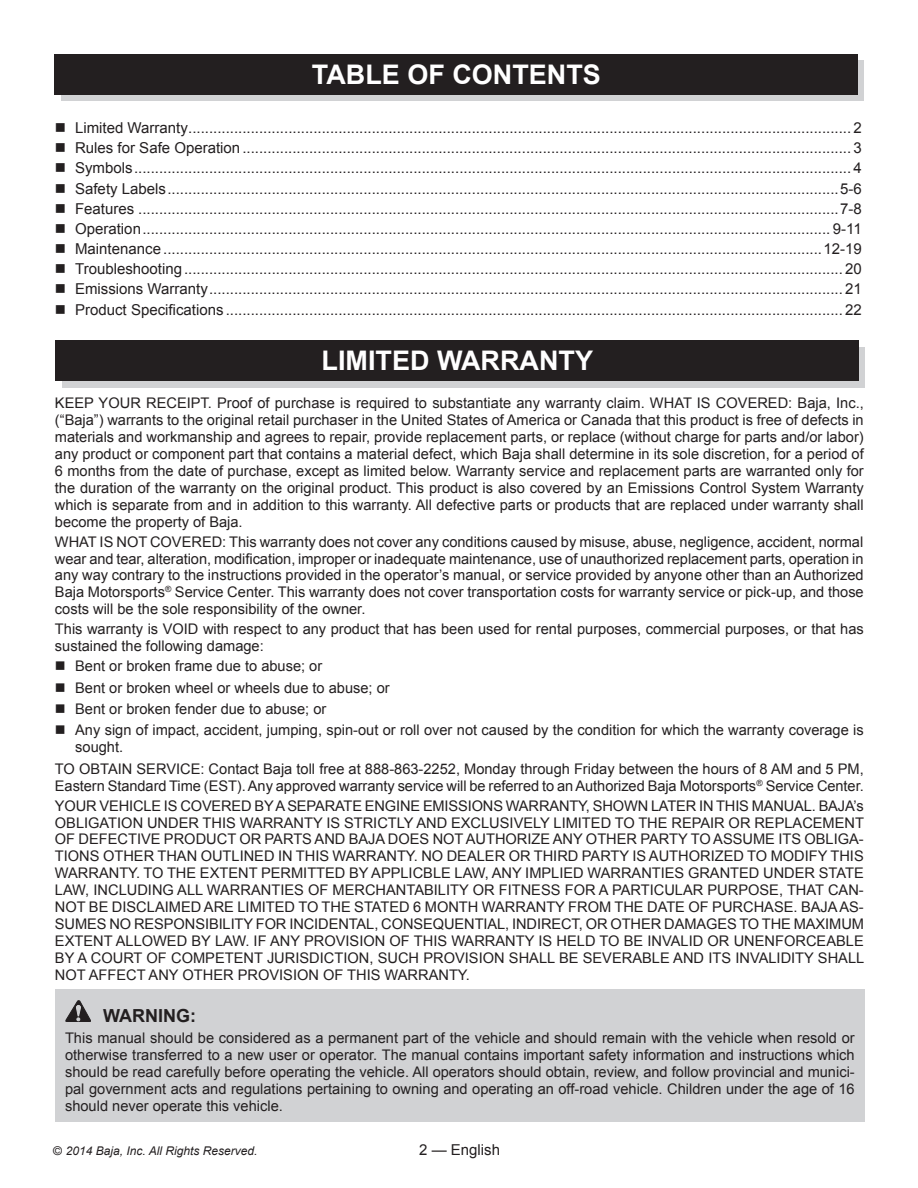
<style>
.page{position:relative;width:918px;height:1188px;background:#fff}
.page>*{position:absolute;margin:0;border:0;box-sizing:border-box;transform-origin:0 0}
.HEADING{font:700 27px "Arial";color:#fff}
.Warning{font:700 18px "Arial";color:#231f20}
.step{font:15px "Arial";color:#231f20}
.Body_text{font:14.7px/16.8px "Arial";color:#231f20;text-align:justify}
.Warning_Text{font:14.7px/16.8px "Arial";color:#231f20;text-align:justify}
.bullet{font:14.7px/16.8px "Arial";color:#231f20}
.t1{font:italic 12px "Arial";color:#231f20}
.s1{font-family:"Helvetica Neue";font-style:normal}
</style>
<div class="page">
<div style="left:61px;top:61px;width:803px;height:40px;background:linear-gradient(to right,#d1d2d4,#d1d2d4)"></div>
<div style="left:54px;top:54px;width:804px;height:40px;background:#231f20"></div>
<div style="left:55px;top:989px;width:810px;height:132px;background:#d1d2d4"></div>
<svg style="left:66px;top:1001px;width:25px;height:21px"></svg>
<div style="left:62px;top:347px;width:803px;height:40px;background:#d1d2d4"></div>
<div style="left:55px;top:340px;width:804px;height:41px;background:#231f20"></div>
<p class="HEADING" style="left:312px;top:57px;width:290px">TABLE OF CONTENTS</p>
<p class="step" style="left:55px;top:118px;width:808px">■ Limited Warranty............................................................................................................................................................... 2</p>
<p class="step" style="left:55px;top:138px;width:808px">■ Rules for Safe Operation .................................................................................................................................................. 3</p>
<p class="step" style="left:55px;top:158px;width:808px">■ Symbols............................................................................................................................................................................ 4</p>
<p class="step" style="left:55px;top:178px;width:808px">■ Safety Labels.................................................................................................................................................................5-6</p>
<p class="step" style="left:55px;top:199px;width:808px">■ Features ........................................................................................................................................................................7-8</p>
<p class="step" style="left:55px;top:219px;width:808px">■ Operation..................................................................................................................................................................... 9-11</p>
<p class="step" style="left:55px;top:239px;width:808px">■ Maintenance ..............................................................................................................................................................12-19</p>
<p class="step" style="left:55px;top:259px;width:808px">■ Troubleshooting.............................................................................................................................................................. 20</p>
<p class="step" style="left:55px;top:279px;width:808px">■ Emissions Warranty........................................................................................................................................................ 21</p>
<p class="step" style="left:55px;top:299px;width:808px">■ Product Specifications .................................................................................................................................................... 22</p>
<p class="HEADING" style="left:322px;top:343px;width:273px">LIMITED WARRANTY</p>
<p class="Body_text" style="left:55px;top:395px;width:810px">KEEP YOUR RECEIPT. Proof of purchase is required to substantiate any warranty claim. WHAT IS COVERED: Baja, Inc., (“Baja”) warrants to the original retail purchaser in the United States of America or Canada that this product is free of defects in materials and workmanship and agrees to repair, provide replacement parts, or replace (without charge for parts and/or labor) any product or component part that contains a material defect, which Baja shall determine in its sole discretion, for a period of 6 months from the date of purchase, except as limited below. Warranty service and replacement parts are warranted only for the duration of the warranty on the original product. This product is also covered by an Emissions Control System Warranty which is separate from and in addition to this warranty. All defective parts or products that are replaced under warranty shall become the property of Baja.</p>
<p class="Body_text" style="left:55px;top:533px;width:810px">WHAT IS NOT COVERED: This warranty does not cover any conditions caused by misuse, abuse, negligence, accident, normal wear and tear, alteration, modification, improper or inadequate maintenance, use of unauthorized replacement parts, operation in any way contrary to the instructions provided in the operator’s manual, or service provided by anyone other than an Authorized Baja Motorsports<sup>®</sup> Service Center. This warranty does not cover transportation costs for warranty service or pick-up, and those costs will be the sole responsibility of the owner.</p>
<p class="Body_text" style="left:55px;top:621px;width:810px">This warranty is VOID with respect to any product that has been used for rental purposes, commercial purposes, or that has sustained the following damage:</p>
<p class="bullet" style="left:55px;top:658px;width:269px">■ Bent or broken frame due to abuse; or</p>
<p class="bullet" style="left:55px;top:679px;width:336px">■ Bent or broken wheel or wheels due to abuse; or</p>
<p class="bullet" style="left:55px;top:701px;width:273px">■ Bent or broken fender due to abuse; or</p>
<p class="bullet" style="left:75px;top:722px;width:790px;text-indent:-20px">■ Any sign of impact, accident, jumping, spin-out or roll over not caused by the condition for which the warranty coverage is sought.</p>
<p class="Body_text" style="left:55px;top:760px;width:810px">TO OBTAIN SERVICE: Contact Baja toll free at 888-863-2252, Monday through Friday between the hours of 8 AM and 5 PM,<br>Eastern Standard Time (EST). Any approved warranty service will be referred to an Authorized Baja Motorsports<sup>®</sup> Service Center.</p>
<p class="Body_text" style="left:55px;top:797px;width:811px">YOUR VEHICLE IS COVERED BY A SEPARATE ENGINE EMISSIONS WARRANTY, SHOWN LATER IN THIS MANUAL. BAJA’s OBLIGATION UNDER THIS WARRANTY IS STRICTLY AND EXCLUSIVELY LIMITED TO THE REPAIR OR REPLACEMENT OF DEFECTIVE PRODUCT OR PARTS AND BAJA DOES NOT AUTHORIZE ANY OTHER PARTY TO ASSUME ITS OBLIGA-TIONS OTHER THAN OUTLINED IN THIS WARRANTY. NO DEALER OR THIRD PARTY IS AUTHORIZED TO MODIFY THIS WARRANTY. TO THE EXTENT PERMITTED BY APPLICBLE LAW, ANY IMPLIED WARRANTIES GRANTED UNDER STATE LAW, INCLUDING ALL WARRANTIES OF MERCHANTABILITY OR FITNESS FOR A PARTICULAR PURPOSE, THAT CAN-NOT BE DISCLAIMED ARE LIMITED TO THE STATED 6 MONTH WARRANTY FROM THE DATE OF PURCHASE. BAJA AS-SUMES NO RESPONSIBILITY FOR INCIDENTAL, CONSEQUENTIAL, INDIRECT, OR OTHER DAMAGES TO THE MAXIMUM EXTENT ALLOWED BY LAW. IF ANY PROVISION OF THIS WARRANTY IS HELD TO BE INVALID OR UNENFORCEABLE BY A COURT OF COMPETENT JURISDICTION, SUCH PROVISION SHALL BE SEVERABLE AND ITS INVALIDITY SHALL NOT AFFECT ANY OTHER PROVISION OF THIS WARRANTY.</p>
<p class="Warning" style="left:103px;top:1003px;width:94px">WARNING:</p>
<p class="Warning_Text" style="left:65px;top:1030px;width:791px">This manual should be considered as a permanent part of the vehicle and should remain with the vehicle when resold or otherwise transferred to a new user or operator. The manual contains important safety information and instructions which should be read carefully before operating the vehicle. All operators should obtain, review, and follow provincial and munici&shy;pal government acts and regulations pertaining to owning and operating an off-road vehicle. Children under the age of 16 should never operate this vehicle.</p>
<p class="t1" style="left:53px;top:1143px;width:206px"><span class="s1">©</span> 2014 Baja, Inc. All Rights Reserved.</p>
<p class="step" style="left:419px;top:1140px;width:82px">2 — English</p>
</div>
